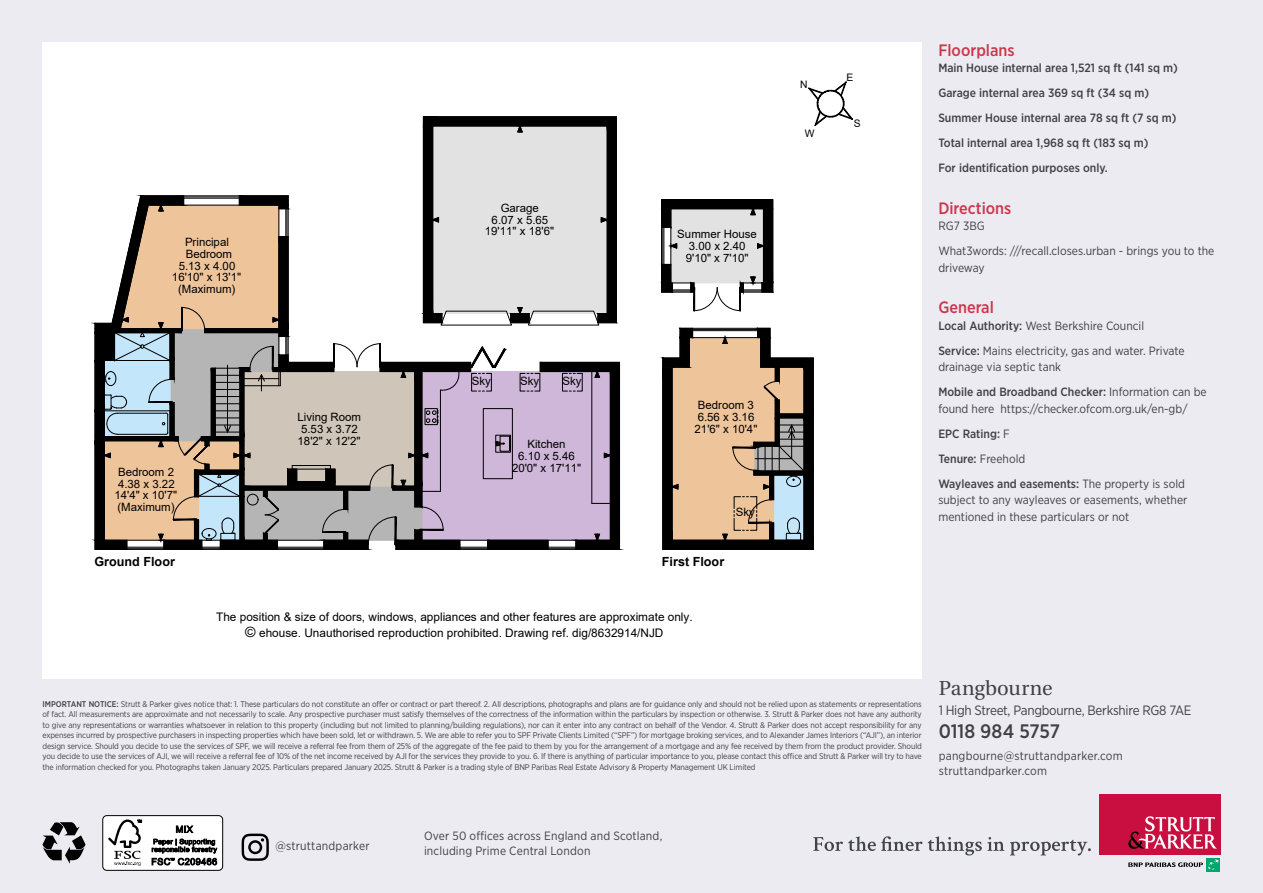
<style>
.page{position:relative;width:1263px;height:893px;background:#ecebf2}
.page>*{position:absolute;margin:0;border:0;box-sizing:border-box;transform-origin:0 0}
.t1{font:20.25px "Utopia";color:#414042}
.t2{font:500 19.5px "Gotham Narrow";letter-spacing:-.005em;color:#414042}
.t3{font:500 16.5px "Gotham Narrow";color:#cd364a}
.t4{font:13.5px "Gotham Narrow";letter-spacing:-.02em;color:#414042}
.t5{font:700 12.6px "Arial";color:#000}
.t6{font:12px/25px "Gotham Narrow";color:#414042}
.t7{font:500 12px/25px "Gotham Narrow";color:#414042}
.t8{font:12px "Gotham Narrow";letter-spacing:-.02em;color:#414042}
.t9{font:11.85px/16px "Arial";color:#000;text-align:center}
.t10{font:11.4px/11.7px "Arial";color:#000;text-align:center}
.t11{font:10.35px "Arial";color:#000}
.t12{font:8.25px/10.5px "Gotham Narrow";letter-spacing:-.015em;color:#414042;text-align:justify}
.s1{font-weight:500}
.s2{font-size:14.1px}
</style>
<div class="page">
<div style="left:103px;top:816px;width:120px;height:54px;background:#fff;border-radius:4px"></div>
<div style="left:102px;top:815px;width:121px;height:56px;border:1px solid #000;border-radius:4px"></div>
<svg style="left:108px;top:819px;width:34px;height:47px"></svg>
<svg style="left:176px;top:825px;width:17px;height:8px"></svg>
<svg style="left:152px;top:839px;width:65px;height:26px"></svg>
<div style="left:43px;top:43px;width:879px;height:636px;background:#fff"></div>
<svg style="left:242px;top:834px;width:27px;height:27px"></svg>
<svg style="left:661px;top:199px;width:112px;height:113px"></svg>
<svg style="left:662px;top:328px;width:152px;height:222px;background:#aa947e"></svg>
<svg style="left:808px;top:81px;width:45px;height:45px"></svg>
<svg style="left:94px;top:116px;width:526px;height:434px"></svg>
<svg style="left:43px;top:822px;width:42px;height:42px"></svg>
<svg style="left:813px;top:836px;width:278px;height:19px"></svg>
<div style="left:1206px;top:858px;width:14px;height:14px;background:#00a76d"></div>
<svg style="left:1128px;top:859px;width:91px;height:11px"></svg>
<div style="left:1099px;top:794px;width:121px;height:60px;background:#c80f3f"></div>
<svg style="left:1128px;top:816px;width:89px;height:33px"></svg>
<h3 class="t10" style="left:172px;top:236px;width:71px">Principal<br>Bedroom<br>5.13 x 4.00<br>16'10" x 13'1" (Maximum)</h3>
<h3 class="t10" style="left:114px;top:466px;width:64px">Bedroom 2<br>4.38 x 3.22<br>14'4" x 10'7" (Maximum)</h3>
<h3 class="t10" style="left:297px;top:411px;width:65px">Living Room<br>5.53 x 3.72<br>18'2" x 12'2"</h3>
<h3 class="t10" style="left:485px;top:202px;width:71px">Garage<br>6.07 x 5.65<br>19'11" x 18'6"</h3>
<h3 class="t10" style="left:472px;top:375px;width:21px">Sky</h3>
<h3 class="t10" style="left:520px;top:375px;width:21px">Sky</h3>
<h3 class="t10" style="left:563px;top:375px;width:21px">Sky</h3>
<h3 class="t10" style="left:512px;top:438px;width:71px">Kitchen<br>6.10 x 5.46<br>20'0" x 17'11"</h3>
<h3 class="t10" style="left:677px;top:228px;width:81px">Summer House<br>3.00 x 2.40<br>9'10" x 7'10"</h3>
<h3 class="t10" style="left:695px;top:399px;width:64px;text-align:left">Bedroom 3<br>6.56 x 3.16<br>21'6" x 10'4"</h3>
<h3 class="t10" style="left:736px;top:507px;width:21px">Sky</h3>
<h3 class="t5" style="left:94px;top:553px;width:82px">Ground Floor</h3>
<h3 class="t5" style="left:662px;top:553px;width:64px">First Floor</h3>
<p class="t11" style="left:800px;top:77px;width:9px">N</p>
<p class="t11" style="left:805px;top:126px;width:11px">W</p>
<p class="t11" style="left:846px;top:70px;width:8px">E</p>
<p class="t11" style="left:854px;top:116px;width:8px">S</p>
<h3 class="t3" style="left:938px;top:39px;width:78px">Floorplans</h3>
<h3 class="t7" style="left:938px;top:55px;width:241px">Main House internal area 1,521 sq ft (141 sq m)<br>Garage internal area 369 sq ft (34 sq m)<br>Summer House internal area 78 sq ft (7 sq m)<br>Total internal area 1,968 sq ft (183 sq m)<br>For identification purposes only.</h3>
<h3 class="t3" style="left:938px;top:197px;width:75px">Directions</h3>
<h3 class="t6" style="left:938px;top:213px;width:278px">RG7 3BG<br>What3words: ///recall.closes.urban - brings you to the</h3>
<h3 class="t8" style="left:938px;top:260px;width:48px">driveway</h3>
<h3 class="t3" style="left:938px;top:297px;width:57px">General</h3>
<h3 class="t6" style="left:938px;top:313px;width:248px"><span class="s1">Local Authority:</span> West Berkshire Council<br><span class="s1">Service:</span> Mains electricity, gas and water. Private</h3>
<h3 class="t6" style="left:938px;top:354px;width:270px">drainage via septic tank<br><span class="s1">Mobile and Broadband Checker:</span> Information can be</h3>
<h3 class="t6" style="left:938px;top:396px;width:251px">found here https://checker.ofcom.org.uk/en-gb/<br><span class="s1">EPC Rating:</span> F<br><span class="s1">Tenure:</span> Freehold<br><span class="s1">Wayleaves and easements:</span> The property is sold</h3>
<h3 class="t6" style="left:938px;top:492px;width:251px;line-height:16.5px">subject to any wayleaves or easements, whether mentioned in these particulars or not</h3>
<h3 class="t9" style="left:216px;top:609px;width:478px">The position &amp; size of doors, windows, appliances and other features are approximate only. <span class="s2">©</span> ehouse. Unauthorised reproduction prohibited. Drawing ref. dig/8632914/NJD</h3>
<p class="t12" style="left:43px;top:698px;width:881px"><span class="s1">IMPORTANT NOTICE:</span> Strutt &amp; Parker gives notice that: 1. These particulars do not constitute an offer or contract or part thereof. 2. All descriptions, photographs and plans are for guidance only and should not be relied upon as statements or representations of fact. All measurements are approximate and not necessarily to scale. Any prospective purchaser must satisfy themselves of the correctness of the information within the particulars by inspection or otherwise. 3. Strutt &amp; Parker does not have any authority to give any representations or warranties whatsoever in relation to this property (including but not limited to planning/building regulations), nor can it enter into any contract on behalf of the Vendor. 4. Strutt &amp; Parker does not accept responsibility for any expenses incurred by prospective purchasers in inspecting properties which have been sold, let or withdrawn. 5. We are able to refer you to SPF Private Clients Limited (“SPF”) for mortgage broking services, and to Alexander James Interiors (“AJI”), an interior design service. Should you decide to use the services of SPF, we will receive a referral fee from them of 25% of the aggregate of the fee paid to them by you for the arrangement of a mortgage and any fee received by them from the product provider. Should you decide to use the services of AJI, we will receive a referral fee of 10% of the net income received by AJI for the services they provide to you. 6. If there is anything of particular importance to you, please contact this office and Strutt &amp; Parker will try to have the information checked for you. Photographs taken January 2025. Particulars prepared January 2025. Strutt &amp; Parker is a trading style of BNP Paribas Real Estate Advisory &amp; Property Management UK Limited</p>
<h1 class="t1" style="left:939px;top:677px;width:115px">Pangbourne</h1>
<h3 class="t4" style="left:939px;top:701px;width:254px">1 High Street, Pangbourne, Berkshire RG8 7AE</h3>
<h2 class="t2" style="left:939px;top:719px;width:123px">0118 984 5757</h2>
<h3 class="t6" style="left:939px;top:743px;width:186px">pangbourne@struttandparker.com</h3>
<h3 class="t6" style="left:939px;top:758px;width:110px">struttandparker.com</h3>
<h3 class="t6" style="left:275px;top:833px;width:96px">@struttandparker</h3>
<h3 class="t6" style="left:424px;top:828px;width:240px;line-height:15px">Over 50 offices across England and Scotland, including Prime Central London</h3>
</div>
